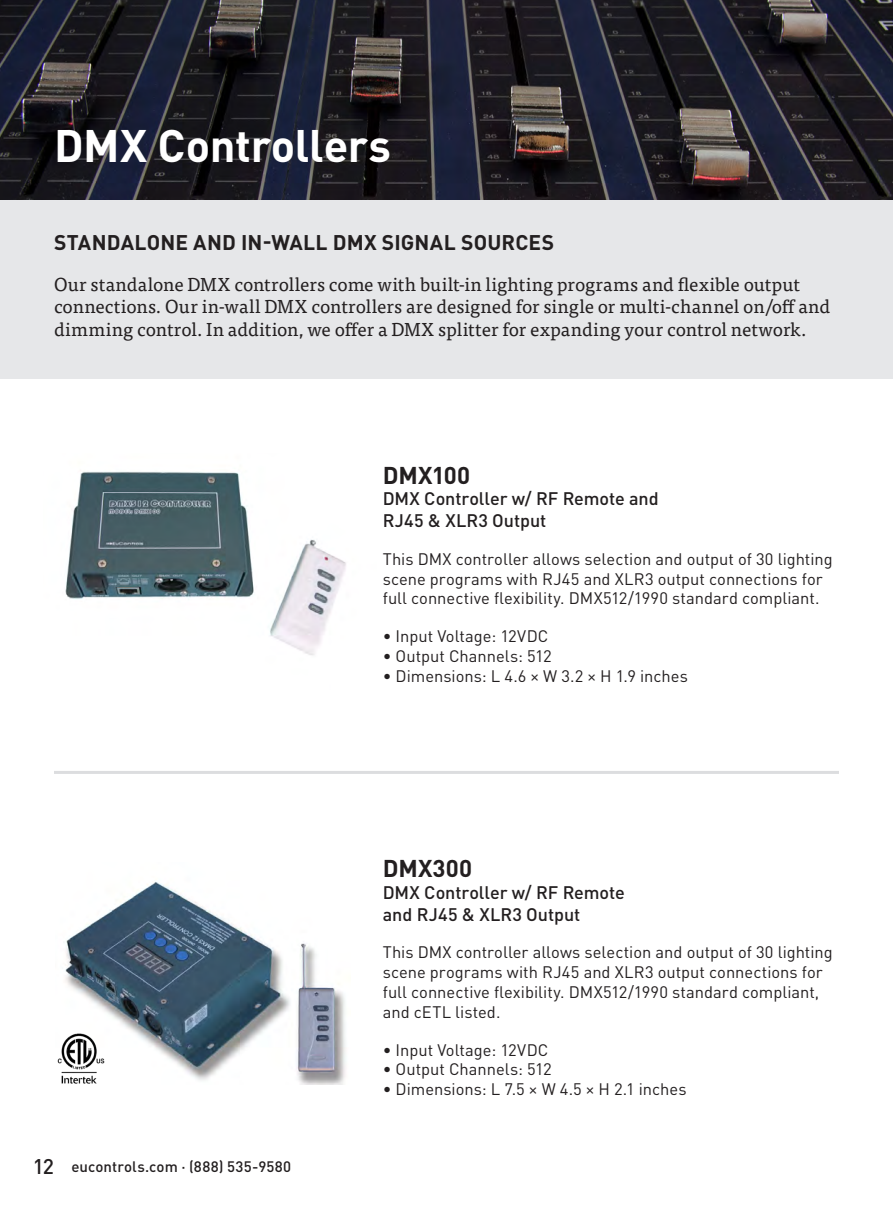
<style>
.page{position:relative;width:893px;height:1212px;background:#fff}
.page>*{position:absolute;margin:0;border:0;box-sizing:border-box;transform-origin:0 0}
.Section_Title{font:700 45px "DIN Pro";letter-spacing:-.005em;color:#fff}
.Part_Number{font:700 24px "DIN Pro";color:#231f20}
.Section_Subtitle{font:700 21px "DIN Pro";letter-spacing:.005em;color:#231f20}
.Section_Description{font:18.75px/22.5px "Tisa Pro";color:#231f20}
.Part_Short_Descripti{font:500 18px "DIN Pro";color:#231f20}
.Part_Long_Descriptio{font:16.5px/19.8px "DIN Pro";color:#231f20}
.Part_Facts{font:16.5px "DIN Pro";color:#231f20}
.t1{font:500 15px "DIN Pro";letter-spacing:.005em;color:#231f20}
.s1{font-size:21px}
</style>
<div class="page">
<div style="left:0;top:200px;width:893px;height:178px;background:#e6e7e9"></div>
<img style="left:0;top:0;width:893px;height:200px">
<img style="left:65px;top:471px;width:281px;height:184px">
<img style="left:65px;top:881px;width:281px;height:203px">
<hr style="left:54px;top:771px;width:785px;height:3px;background:#dcdddf">
<img style="left:57px;top:1033px;width:50px;height:51px">
<p class="Section_Title" style="left:54px;top:115px;width:339px">DMX Controllers</p>
<p class="Section_Subtitle" style="left:54px;top:229px;width:502px">STANDALONE AND IN-WALL DMX SIGNAL SOURCES</p>
<p class="Section_Description" style="left:54px;top:272px;width:778px">Our standalone DMX controllers come with built-in lighting programs and flexible output connections. Our in-wall DMX controllers are designed for single or multi-channel on/off and dimming control. In addition, we offer a DMX splitter for expanding your control network.</p>
<p class="Part_Number" style="left:383px;top:459px;width:89px">DMX100</p>
<p class="Part_Short_Descripti" style="left:383px;top:487px;width:278px">DMX Controller w/ RF Remote and</p>
<p class="Part_Short_Descripti" style="left:383px;top:508px;width:165px">RJ45 &amp; XLR3 Output</p>
<p class="Part_Long_Descriptio" style="left:383px;top:548px;width:452px">This DMX controller allows selection and output of 30 lighting scene programs with RJ45 and XLR3 output connections for full connective flexibility. DMX512/1990 standard compliant.</p>
<p class="Part_Facts" style="left:383px;top:625px;width:167px">• Input Voltage: 12VDC</p>
<p class="Part_Facts" style="left:383px;top:645px;width:170px">• Output Channels: 512</p>
<p class="Part_Facts" style="left:383px;top:664px;width:307px">• Dimensions: L 4.6 × W 3.2 × H 1.9 inches</p>
<p class="t1" style="left:33px;top:1156px;width:260px"><span class="s1">12</span> eucontrols.com · (888) 535-9580</p>
<p class="Part_Number" style="left:383px;top:852px;width:91px">DMX300</p>
<p class="Part_Short_Descripti" style="left:383px;top:880px;width:244px">DMX Controller w/ RF Remote</p>
<p class="Part_Short_Descripti" style="left:383px;top:902px;width:199px">and RJ45 &amp; XLR3 Output</p>
<p class="Part_Long_Descriptio" style="left:383px;top:942px;width:452px">This DMX controller allows selection and output of 30 lighting scene programs with RJ45 and XLR3 output connections for full connective flexibility. DMX512/1990 standard compliant, and cETL listed.</p>
<p class="Part_Facts" style="left:383px;top:1038px;width:167px">• Input Voltage: 12VDC</p>
<p class="Part_Facts" style="left:383px;top:1058px;width:170px">• Output Channels: 512</p>
<p class="Part_Facts" style="left:383px;top:1078px;width:305px">• Dimensions: L 7.5 × W 4.5 × H 2.1 inches</p>
</div>
